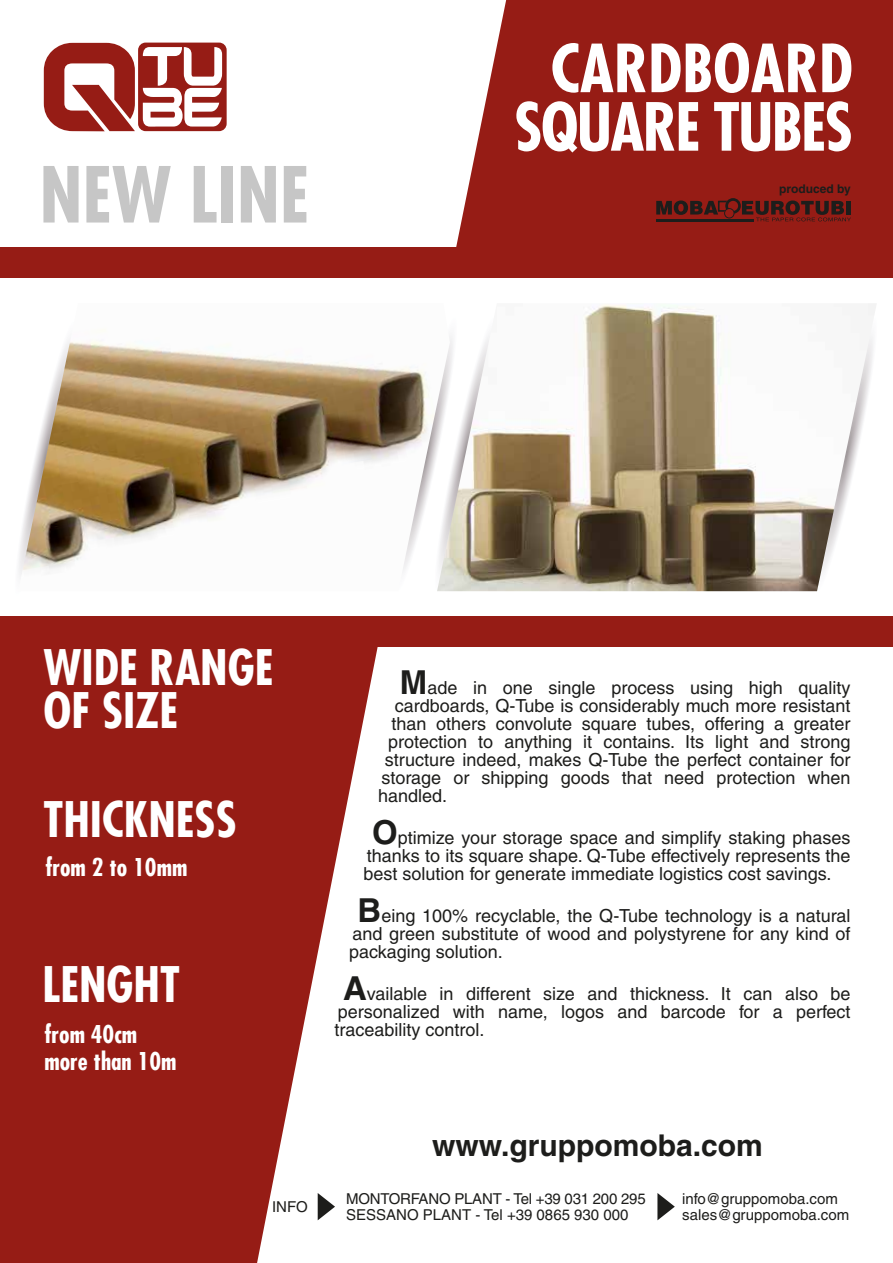
<style>
.page{position:relative;width:893px;height:1263px;background:#fff}
.page>*{position:absolute;margin:0;border:0;box-sizing:border-box;transform-origin:0 0}
.t1{font:700 condensed 75px "Futura";color:#c6c6c6}
.t2{font:700 condensed 64.5px/58.5px "Futura";letter-spacing:-.025em;color:#fff;text-align:center}
.t3{font:700 condensed 47.85px/43.5px "Futura";color:#fff}
.t4{font:700 30px "Helvetica";color:#1d1d1b}
.t5{font:700 condensed 24px/27px "Futura";color:#fff}
.t6{font:18px/18px "Helvetica";color:#1d1d1b;text-align:justify}
.t7{font:15px/16.5px "Helvetica";color:#1d1d1b}
.t8{font:700 12px "Helvetica";color:#1d1d1b}
.s1{font-weight:700;font-size:33px}
</style>
<div class="page">
<div style="left:0;top:247px;width:893px;height:31px;background:#961c15"></div>
<div style="left:0;top:617px;width:893px;height:30px;background:#961c15"></div>
<svg style="left:0;top:647px;width:378px;height:616px;fill:#961c15"></svg>
<div style="left:456px;top:0;width:437px;height:247px;background:#961c15"></div>
<svg style="left:44px;top:43px;width:183px;height:88px"></svg>
<svg style="left:656px;top:198px;width:195px;height:23px;background:#651c17"></svg>
<div style="left:846px;top:201px;width:5px;height:14px;background:#1d1d1b"></div>
<hr style="left:656px;top:219px;width:98px;height:2px;background:#1d1d1b">
<img style="left:19px;top:341px;width:418px;height:235px">
<img style="left:437px;top:304px;width:439px;height:287px">
<svg style="left:657px;top:1193px;width:18px;height:27px"></svg>
<svg style="left:318px;top:1193px;width:17px;height:27px"></svg>
<h1 class="t1" style="left:39px;top:148px;width:271px">NEW LINE</h1>
<h2 class="t2" style="left:514px;top:39px;width:340px">CARDBOARD<br>SQUARE TUBES</h2>
<p class="t8" style="left:779px;top:181px;width:73px">produced by</p>
<h3 class="t3" style="left:43px;top:645px;width:232px">WIDE RANGE<br>OF SIZE</h3>
<h3 class="t3" style="left:43px;top:798px;width:195px">THICKNESS</h3>
<h3 class="t5" style="left:45px;top:854px;width:143px">from 2 to 10mm</h3>
<h3 class="t3" style="left:43px;top:963px;width:139px">LENGHT</h3>
<h3 class="t5" style="left:44px;top:1020px;width:134px">from 40cm more than 10m</h3>
<p class="t7" style="left:272px;top:1198px;width:37px">INFO</p>
<p class="t6" style="left:400px;top:679px;width:452px"><span class="s1">M</span>ade in one single process using high quality</p>
<p class="t6" style="left:395px;top:697px;width:457px">cardboards, Q-Tube is considerably much more resistant</p>
<p class="t6" style="left:391px;top:715px;width:461px">than others convolute square tubes, offering a greater</p>
<p class="t6" style="left:388px;top:733px;width:464px">protection to anything it contains. Its light and strong</p>
<p class="t6" style="left:385px;top:751px;width:467px">structure indeed, makes Q-Tube the perfect container for</p>
<p class="t6" style="left:381px;top:769px;width:471px">storage or shipping goods that need protection when</p>
<p class="t6" style="left:378px;top:787px;width:71px">handled.</p>
<p class="t6" style="left:364px;top:829px;width:488px;text-indent:8px"><span class="s1">O</span>ptimize your storage space and simplify staking phases thanks to its square shape. Q-Tube effectively represents the best solution for generate immediate logistics cost savings.</p>
<p class="t6" style="left:349px;top:907px;width:503px;text-indent:9px"><span class="s1">B</span>eing 100% recyclable, the Q-Tube technology is a natural and green substitute of wood and polystyrene for any kind of packaging solution.</p>
<p class="t6" style="left:335px;top:985px;width:517px;text-indent:8px"><span class="s1">A</span>vailable in different size and thickness. It can also be personalized with name, logos and barcode for a perfect traceability control.</p>
<h3 class="t4" style="left:432px;top:1127px;width:332px">www.gruppomoba.com</h3>
<p class="t7" style="left:346px;top:1190px;width:301px">MONTORFANO PLANT - Tel +39 031 200 295<br>SESSANO PLANT - Tel +39 0865 930 000</p>
<p class="t7" style="left:682px;top:1190px;width:169px">info@gruppomoba.com sales@gruppomoba.com</p>
</div>
